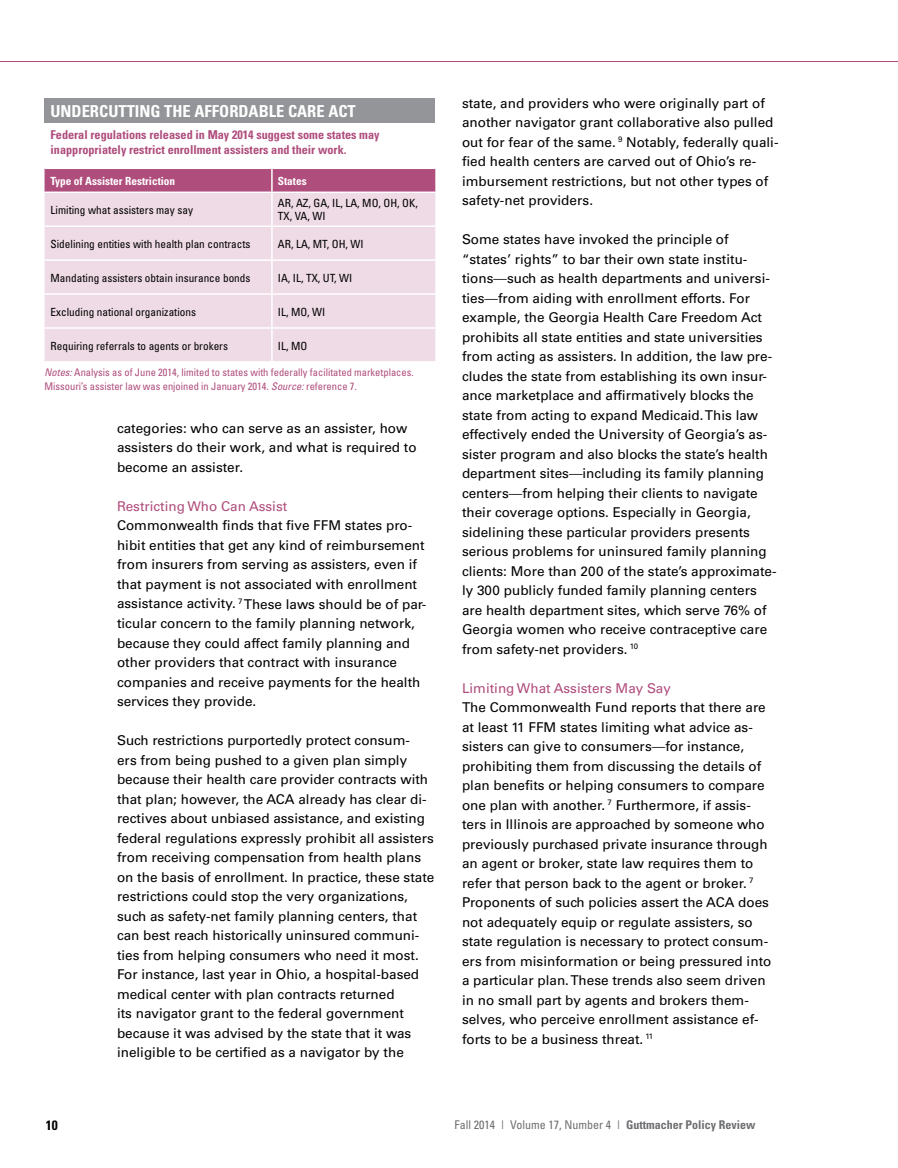
<style>
.page{position:relative;width:898px;height:1168px;background:#fff}
.page>*{position:absolute;margin:0;border:0;box-sizing:border-box;transform-origin:0 0}
.t1{font:700 condensed 16.5px "Univers";color:#fff}
.t2{font:13.5px/19.5px "Univers";color:#000}
.t3{font:13.5px "Univers";color:#af4d7c}
.t4{font:700 condensed 13.5px "Univers";color:#000}
.t5{font:700 condensed 12.15px/15px "Univers";color:#af4d7c}
.t6{font:condensed 12px "Univers";color:#6d6e71}
.t7{font:condensed 11.25px/12.8px "Univers";color:#000}
.t8{font:700 condensed 11.25px "Univers";color:#fff}
.t9{font:condensed 10.5px/13.5px "Univers";color:#af4d7c}
.s1{font-style:italic}
.s2{font-stretch:condensed}
.s3{font-weight:700}
</style>
<div class="page">
<hr style="left:0;top:61px;width:898px;height:1px;background:#af4d7c">
<div style="left:45px;top:98px;width:390px;height:25px;background:#939598"></div>
<div style="left:45px;top:169px;width:390px;height:22px;background:#af4d7c"></div>
<div style="left:45px;top:193px;width:390px;height:168px;background:#efdbe5"></div>
<hr style="left:271px;top:169px;width:2px;height:22px;background:#fff">
<hr style="left:271px;top:193px;width:2px;height:32px;background:#fff">
<hr style="left:45px;top:225px;width:227px;height:2px;background:#fff">
<hr style="left:272px;top:225px;width:163px;height:2px;background:#fff">
<hr style="left:271px;top:227px;width:2px;height:32px;background:#fff">
<hr style="left:45px;top:259px;width:227px;height:2px;background:#fff">
<hr style="left:272px;top:259px;width:163px;height:2px;background:#fff">
<hr style="left:271px;top:261px;width:2px;height:32px;background:#fff">
<hr style="left:45px;top:293px;width:227px;height:2px;background:#fff">
<hr style="left:272px;top:293px;width:163px;height:2px;background:#fff">
<hr style="left:271px;top:295px;width:2px;height:32px;background:#fff">
<hr style="left:45px;top:327px;width:227px;height:2px;background:#fff">
<hr style="left:272px;top:327px;width:163px;height:2px;background:#fff">
<hr style="left:271px;top:329px;width:2px;height:32px;background:#fff">
<p class="t1" style="left:51px;top:101px;width:307px">UNDERCUTTING THE AFFORDABLE CARE ACT</p>
<p class="t5" style="left:51px;top:127px;width:330px">Federal regulations released in May 2014 suggest some states may inappropriately restrict enrollment assisters and their work.</p>
<p class="t8" style="left:51px;top:174px;width:126px">Type of Assister Restriction</p>
<p class="t8" style="left:278px;top:174px;width:30px">States</p>
<p class="t7" style="left:51px;top:203px;width:144px">Limiting what assisters may say</p>
<p class="t7" style="left:278px;top:197px;width:141px">AR, AZ, GA, IL, LA, MO, OH, OK,<br>TX, VA, WI</p>
<p class="t7" style="left:51px;top:237px;width:201px">Sidelining entities with health plan contracts</p>
<p class="t7" style="left:278px;top:237px;width:87px">AR, LA, MT, OH, WI</p>
<p class="t7" style="left:51px;top:271px;width:201px">Mandating assisters obtain insurance bonds</p>
<p class="t7" style="left:278px;top:271px;width:76px">IA, IL, TX, UT, WI</p>
<p class="t7" style="left:51px;top:305px;width:147px">Excluding national organizations</p>
<p class="t7" style="left:278px;top:305px;width:49px">IL, MO, WI</p>
<p class="t7" style="left:51px;top:339px;width:179px">Requiring referrals to agents or brokers</p>
<p class="t7" style="left:278px;top:339px;width:31px">IL, MO</p>
<p class="t9" style="left:45px;top:366px;width:371px"><span class="s1">Notes:</span> Analysis as of June 2014, limited to states with federally facilitated marketplaces.<br>Missouri’s assister law was enjoined in January 2014. <span class="s1">Source:</span> reference 7.</p>
<p class="t2" style="left:117px;top:418px;width:301px">categories: who can serve as an assister, how assisters do their work, and what is required to become an assister.</p>
<p class="t3" style="left:117px;top:498px;width:172px">Restricting Who Can Assist</p>
<p class="t2" style="left:117px;top:516px;width:311px">Commonwealth finds that five FFM states pro&shy;hibit entities that get any kind of reimbursement from insurers from serving as assisters, even if that payment is not associated with enrollment assistance activity. <sup>7</sup> These laws should be of par&shy;ticular concern to the family planning network, because they could affect family planning and other providers that contract with insurance companies and receive payments for the health services they provide.</p>
<p class="t2" style="left:117px;top:730px;width:319px">Such restrictions purportedly protect consum-<br>ers from being pushed to a given plan simply because their health care provider contracts with that plan; however, the ACA already has clear di&shy;rectives about unbiased assistance, and existing federal regulations expressly prohibit all assisters from receiving compensation from health plans on the basis of enrollment. In practice, these state restrictions could stop the very organizations, such as safety-net family planning centers, that can best reach historically uninsured communi&shy;ties from helping consumers who need it most.<br>For instance, last year in Ohio, a hospital-based medical center with plan contracts returned<br>its navigator grant to the federal government because it was advised by the state that it was ineligible to be certified as a navigator by the</p>
<p class="t2" style="left:462px;top:93px;width:318px">state, and providers who were originally part of another navigator grant collaborative also pulled out for fear of the same. <sup>9</sup> Notably, federally quali&shy;fied health centers are carved out of Ohio’s re&shy;imbursement restrictions, but not other types of safety-net providers.</p>
<p class="t2" style="left:462px;top:230px;width:316px">Some states have invoked the principle of “states’ rights” to bar their own state institu&shy;tions<span class="s2">—</span>such as health departments and universi&shy;ties<span class="s2">—</span>from aiding with enrollment efforts. For example, the Georgia Health Care Freedom Act prohibits all state entities and state universities from acting as assisters. In addition, the law pre&shy;cludes the state from establishing its own insur&shy;ance marketplace and affirmatively blocks the state from acting to expand Medicaid. This law effectively ended the University of Georgia’s as&shy;sister program and also blocks the state’s health department sites<span class="s2">—</span>including its family planning centers<span class="s2">—</span>from helping their clients to navigate their coverage options. Especially in Georgia, sidelining these particular providers presents serious problems for uninsured family planning clients: More than 200 of the state’s approximate&shy;ly 300 publicly funded family planning centers are health department sites, which serve 76% of Georgia women who receive contraceptive care from safety-net providers. <sup>10</sup></p>
<p class="t3" style="left:462px;top:680px;width:210px">Limiting What Assisters May Say</p>
<p class="t2" style="left:462px;top:698px;width:311px">The Commonwealth Fund reports that there are at least 11 FFM states limiting what advice as&shy;sisters can give to consumers<span class="s2">—</span>for instance, prohibiting them from discussing the details of plan benefits or helping consumers to compare one plan with another. <sup>7</sup> Furthermore, if assis&shy;ters in Illinois are approached by someone who previously purchased private insurance through an agent or broker, state law requires them to refer that person back to the agent or broker. <sup>7<br></sup>Proponents of such policies assert the ACA does not adequately equip or regulate assisters, so state regulation is necessary to protect consum&shy;ers from misinformation or being pressured into a particular plan. These trends also seem driven in no small part by agents and brokers them&shy;selves, who perceive enrollment assistance ef&shy;forts to be a business threat. <sup>11</sup></p>
<p class="t4" style="left:46px;top:1116px;width:13px">10</p>
<p class="t6" style="left:454px;top:1117px;width:302px">Fall 2014 | Volume 17, Number 4 | <span class="s3">Guttmacher Policy Review</span></p>
</div>
